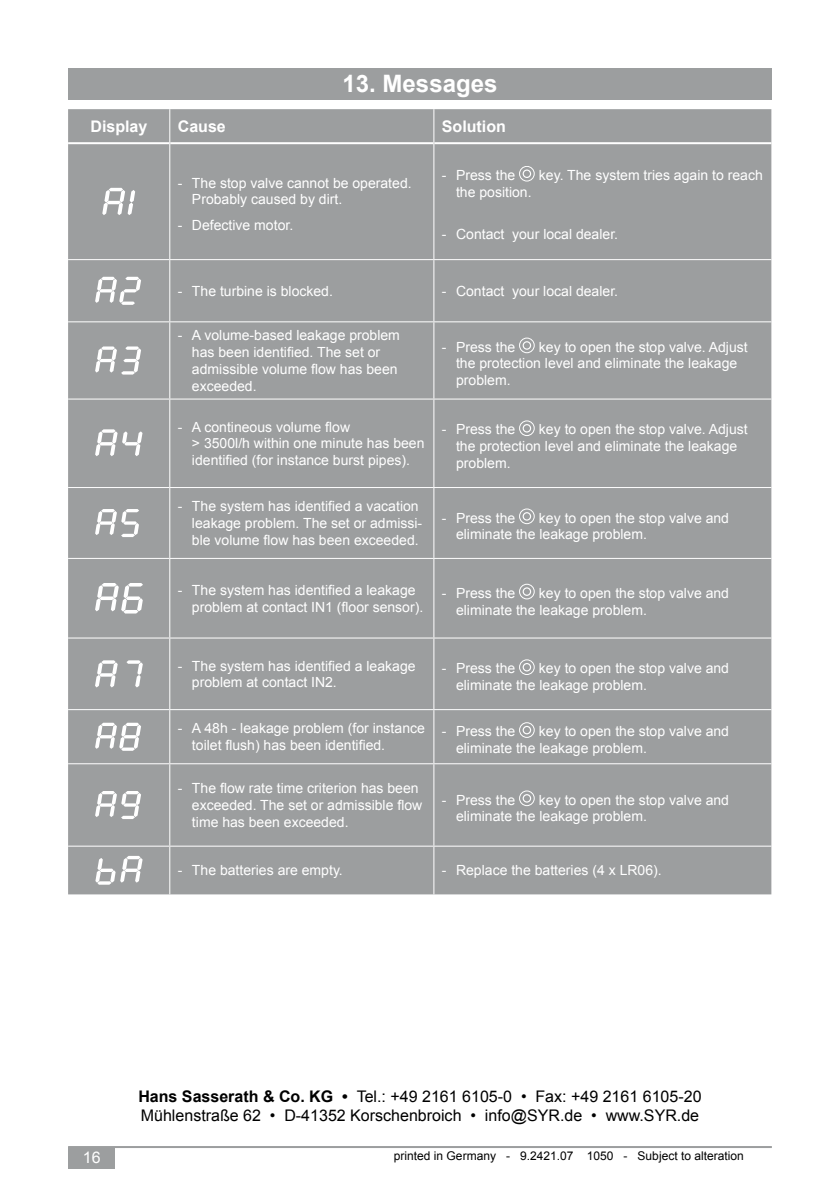
<style>
.page{position:relative;width:840px;height:1191px;background:#fff}
.page>*{position:absolute;margin:0;border:0;box-sizing:border-box;transform-origin:0 0}
.t1{font:700 24px "Arial";color:#fff}
.t2{font:16px/19.2px "Arial";color:#000}
.t3{font:700 16px "Arial";color:#fff}
.t4{font:16px "Arial";color:#fff}
.t5{font:14px/16.8px "Arial";color:#fff}
.t6{font:12px "Arial";color:#000}
.s1{font-weight:700}
</style>
<div class="page">
<hr style="left:68px;top:1146px;width:703px;height:2px;background:#9c9e9f">
<div style="left:68px;top:1147px;width:47px;height:21px;background:#9c9e9f"></div>
<div style="left:68px;top:68px;width:703px;height:31px;background:#9c9e9f"></div>
<div style="left:68px;top:109px;width:703px;height:785px;background:#9c9e9f"></div>
<hr style="left:68px;top:259px;width:102px;height:1px;background:#fff">
<hr style="left:170px;top:259px;width:263px;height:1px;background:#fff">
<hr style="left:433px;top:259px;width:338px;height:1px;background:#fff">
<hr style="left:68px;top:321px;width:102px;height:1px;background:#fff">
<hr style="left:170px;top:321px;width:263px;height:1px;background:#fff">
<hr style="left:433px;top:321px;width:338px;height:1px;background:#fff">
<hr style="left:68px;top:398px;width:102px;height:1px;background:#fff">
<hr style="left:170px;top:398px;width:263px;height:1px;background:#fff">
<hr style="left:433px;top:398px;width:338px;height:1px;background:#fff">
<hr style="left:68px;top:487px;width:102px;height:1px;background:#fff">
<hr style="left:170px;top:487px;width:263px;height:1px;background:#fff">
<hr style="left:433px;top:487px;width:338px;height:1px;background:#fff">
<hr style="left:68px;top:558px;width:102px;height:1px;background:#fff">
<hr style="left:170px;top:558px;width:263px;height:1px;background:#fff">
<hr style="left:433px;top:558px;width:338px;height:1px;background:#fff">
<hr style="left:68px;top:637px;width:102px;height:1px;background:#fff">
<hr style="left:170px;top:637px;width:263px;height:1px;background:#fff">
<hr style="left:433px;top:637px;width:338px;height:1px;background:#fff">
<hr style="left:68px;top:709px;width:102px;height:1px;background:#fff">
<hr style="left:170px;top:709px;width:263px;height:1px;background:#fff">
<hr style="left:433px;top:709px;width:338px;height:1px;background:#fff">
<hr style="left:68px;top:763px;width:102px;height:1px;background:#fff">
<hr style="left:170px;top:763px;width:263px;height:1px;background:#fff">
<hr style="left:433px;top:763px;width:338px;height:1px;background:#fff">
<hr style="left:68px;top:845px;width:102px;height:1px;background:#fff">
<hr style="left:170px;top:845px;width:263px;height:1px;background:#fff">
<hr style="left:433px;top:845px;width:338px;height:1px;background:#fff">
<hr style="left:68px;top:142px;width:101px;height:2px;background:#fff">
<hr style="left:170px;top:142px;width:263px;height:2px;background:#fff">
<hr style="left:434px;top:142px;width:337px;height:2px;background:#fff">
<hr style="left:169px;top:109px;width:1px;height:34px;background:#fff">
<hr style="left:433px;top:109px;width:1px;height:34px;background:#fff">
<hr style="left:169px;top:143px;width:1px;height:116px;background:#fff">
<hr style="left:433px;top:143px;width:1px;height:116px;background:#fff">
<hr style="left:169px;top:260px;width:1px;height:61px;background:#fff">
<hr style="left:433px;top:260px;width:1px;height:61px;background:#fff">
<hr style="left:169px;top:322px;width:1px;height:76px;background:#fff">
<hr style="left:433px;top:322px;width:1px;height:76px;background:#fff">
<hr style="left:169px;top:399px;width:1px;height:88px;background:#fff">
<hr style="left:433px;top:399px;width:1px;height:88px;background:#fff">
<hr style="left:169px;top:488px;width:1px;height:70px;background:#fff">
<hr style="left:433px;top:488px;width:1px;height:70px;background:#fff">
<hr style="left:169px;top:559px;width:1px;height:78px;background:#fff">
<hr style="left:433px;top:559px;width:1px;height:78px;background:#fff">
<hr style="left:169px;top:638px;width:1px;height:71px;background:#fff">
<hr style="left:433px;top:638px;width:1px;height:71px;background:#fff">
<hr style="left:169px;top:710px;width:1px;height:53px;background:#fff">
<hr style="left:433px;top:710px;width:1px;height:53px;background:#fff">
<hr style="left:169px;top:764px;width:1px;height:81px;background:#fff">
<hr style="left:433px;top:764px;width:1px;height:81px;background:#fff">
<hr style="left:169px;top:846px;width:1px;height:48px;background:#fff">
<hr style="left:433px;top:846px;width:1px;height:48px;background:#fff">
<svg style="left:102px;top:188px;width:33px;height:27px"></svg>
<div style="left:522px;top:169px;width:9px;height:9px;border:1px solid #fff;border-radius:50%"></div>
<div style="left:519px;top:166px;width:15px;height:15px;border:1px solid #fff;border-radius:50%"></div>
<svg style="left:95px;top:277px;width:46px;height:28px"></svg>
<svg style="left:95px;top:346px;width:46px;height:28px"></svg>
<div style="left:522px;top:341px;width:9px;height:9px;border:1px solid #fff;border-radius:50%"></div>
<div style="left:519px;top:338px;width:15px;height:15px;border:1px solid #fff;border-radius:50%"></div>
<svg style="left:95px;top:429px;width:47px;height:27px"></svg>
<div style="left:522px;top:424px;width:9px;height:8px;border:1px solid #fff;border-radius:50%"></div>
<div style="left:519px;top:420px;width:15px;height:16px;border:1px solid #fff;border-radius:50%"></div>
<svg style="left:95px;top:509px;width:44px;height:28px"></svg>
<div style="left:522px;top:512px;width:9px;height:8px;border:1px solid #fff;border-radius:50%"></div>
<div style="left:519px;top:509px;width:15px;height:15px;border:1px solid #fff;border-radius:50%"></div>
<svg style="left:95px;top:583px;width:48px;height:30px"></svg>
<div style="left:522px;top:587px;width:9px;height:9px;border:1px solid #fff;border-radius:50%"></div>
<div style="left:519px;top:584px;width:15px;height:15px;border:1px solid #fff;border-radius:50%"></div>
<svg style="left:126px;top:660px;width:17px;height:27px"></svg>
<svg style="left:95px;top:660px;width:23px;height:27px"></svg>
<div style="left:522px;top:663px;width:9px;height:8px;border:1px solid #fff;border-radius:50%"></div>
<div style="left:519px;top:659px;width:15px;height:16px;border:1px solid #fff;border-radius:50%"></div>
<svg style="left:95px;top:722px;width:46px;height:29px"></svg>
<div style="left:522px;top:726px;width:9px;height:8px;border:1px solid #fff;border-radius:50%"></div>
<div style="left:519px;top:722px;width:15px;height:15px;border:1px solid #fff;border-radius:50%"></div>
<svg style="left:95px;top:791px;width:46px;height:28px"></svg>
<div style="left:522px;top:794px;width:9px;height:8px;border:1px solid #fff;border-radius:50%"></div>
<div style="left:519px;top:790px;width:15px;height:16px;border:1px solid #fff;border-radius:50%"></div>
<svg style="left:95px;top:856px;width:47px;height:28px"></svg>
<h1 class="t1" style="left:342px;top:68px;width:156px">13. Messages</h1>
<p class="t3" style="left:90px;top:116px;width:58px">Display</p>
<p class="t3" style="left:178px;top:116px;width:50px">Cause</p>
<p class="t3" style="left:441px;top:116px;width:65px">Solution</p>
<p class="t5" style="left:192px;top:174px;width:221px;text-indent:-14px">- The stop valve cannot be operated.<br>Probably caused by dirt.</p>
<p class="t5" style="left:178px;top:216px;width:117px">- Defective motor.</p>
<p class="t5" style="left:441px;top:167px;width:75px">- Press the</p>
<p class="t5" style="left:538px;top:167px;width:225px">key. The system tries again to reach</p>
<p class="t5" style="left:456px;top:183px;width:77px">the position.</p>
<p class="t5" style="left:441px;top:226px;width:178px">- Contact your local dealer.</p>
<p class="t5" style="left:178px;top:283px;width:157px">- The turbine is blocked.</p>
<p class="t5" style="left:441px;top:283px;width:178px">- Contact your local dealer.</p>
<p class="t5" style="left:192px;top:327px;width:209px;text-indent:-14px">- A volume-based leakage problem has been identified. The set or admissible volume flow has been exceeded.</p>
<p class="t5" style="left:441px;top:338px;width:75px">- Press the</p>
<p class="t5" style="left:456px;top:338px;width:293px;text-indent:83px">key to open the stop valve. Adjust the protection level and eliminate the leakage problem.</p>
<p class="t5" style="left:192px;top:418px;width:234px;text-indent:-14px">- A contineous volume flow<br>&gt; 3500l/h within one minute has been identified (for instance burst pipes).</p>
<p class="t5" style="left:441px;top:421px;width:75px">- Press the</p>
<p class="t5" style="left:456px;top:421px;width:293px;text-indent:83px">key to open the stop valve. Adjust the protection level and eliminate the leakage problem.</p>
<p class="t5" style="left:192px;top:498px;width:232px;text-indent:-14px">- The system has identified a vacation leakage problem. The set or admissi&shy;ble volume flow has been exceeded.</p>
<p class="t5" style="left:441px;top:509px;width:75px">- Press the</p>
<p class="t5" style="left:456px;top:509px;width:274px;text-indent:83px">key to open the stop valve and eliminate the leakage problem.</p>
<p class="t5" style="left:192px;top:582px;width:233px;text-indent:-14px">- The system has identified a leakage problem at contact IN1 (floor sensor).</p>
<p class="t5" style="left:441px;top:584px;width:75px">- Press the</p>
<p class="t5" style="left:456px;top:584px;width:274px;text-indent:83px">key to open the stop valve and eliminate the leakage problem.</p>
<p class="t5" style="left:192px;top:657px;width:225px;text-indent:-14px">- The system has identified a leakage problem at contact IN2.</p>
<p class="t5" style="left:441px;top:660px;width:75px">- Press the</p>
<p class="t5" style="left:456px;top:660px;width:274px;text-indent:83px">key to open the stop valve and eliminate the leakage problem.</p>
<p class="t5" style="left:192px;top:720px;width:234px;text-indent:-14px">- A 48h - leakage problem (for instance toilet flush) has been identified.</p>
<p class="t5" style="left:441px;top:723px;width:75px">- Press the</p>
<p class="t5" style="left:456px;top:723px;width:274px;text-indent:83px">key to open the stop valve and eliminate the leakage problem.</p>
<p class="t5" style="left:192px;top:780px;width:232px;text-indent:-14px">- The flow rate time criterion has been exceeded. The set or admissible flow time has been exceeded.</p>
<p class="t5" style="left:441px;top:791px;width:75px">- Press the</p>
<p class="t5" style="left:456px;top:791px;width:274px;text-indent:83px">key to open the stop valve and eliminate the leakage problem.</p>
<p class="t5" style="left:178px;top:862px;width:166px">- The batteries are empty.</p>
<p class="t5" style="left:441px;top:862px;width:221px">- Replace the batteries (4 x LR06).</p>
<p class="t4" style="left:83px;top:1146px;width:19px">16</p>
<p class="t2" style="left:138px;top:1087px;width:564px"><span class="s1">Hans Sasserath &amp; Co. KG •</span> Tel.: +49 2161 6105-0 • Fax: +49 2161 6105-20<br>Mühlenstraße 62 • D-41352 Korschenbroich • info@SYR.de • www.SYR.de</p>
<p class="t6" style="left:393px;top:1148px;width:351px">printed in Germany - 9.2421.07 1050 - Subject to alteration</p>
</div>
